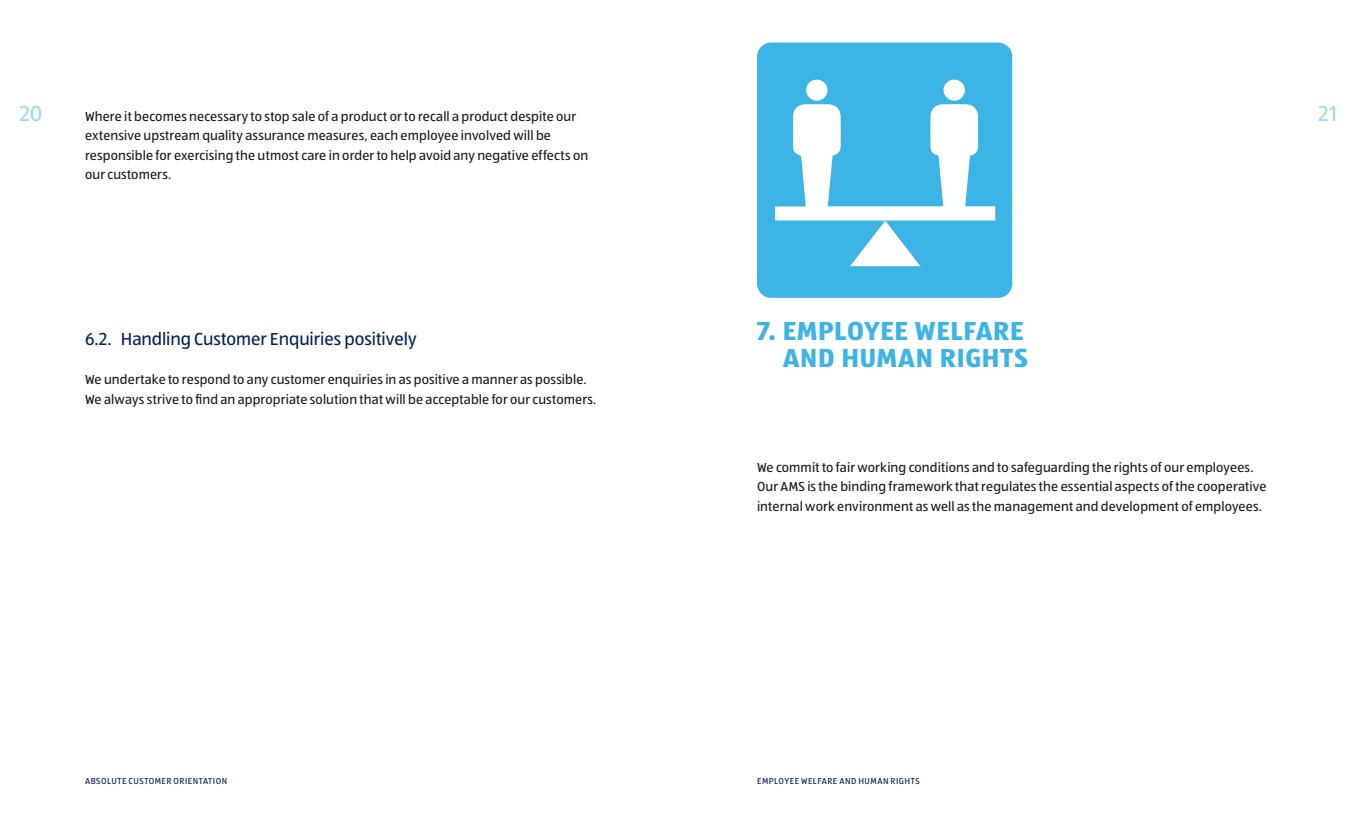
<style>
.page{position:relative;width:1361px;height:817px;background:#fff}
.page>*{position:absolute;margin:0;border:0;box-sizing:border-box;transform-origin:0 0}
.t1{font:700 27px/27px "ALDISUEDOT";letter-spacing:.025em;color:#3cb4e5;text-align:right}
.t2{font:22.5px "ALDISUEDOT";color:#9dd9f2}
.t3{font:18px "ALDISUEDOT";letter-spacing:-.005em;color:#00205c}
.t4{font:13.5px/19.5px "ALDISUEDOT";letter-spacing:.01em;color:#1a171c}
.t5{font:9px "ALDISUEDOT";letter-spacing:.05em;color:#00205c}
</style>
<div class="page">
<div style="left:757px;top:43px;width:255px;height:255px;background:#3cb4e5;border-radius:14px"></div>
<svg style="left:775px;top:104px;width:220px;height:162px"></svg>
<div style="left:806px;top:80px;width:21px;height:21px;background:#fff;border-radius:50%"></div>
<div style="left:943px;top:80px;width:22px;height:21px;background:#fff;border-radius:50%"></div>
<h2 class="t2" style="left:20px;top:98px;width:24px">20</h2>
<p class="t4" style="left:85px;top:106px;width:505px">Where it becomes necessary to stop sale of a product or to recall a product despite our extensive upstream quality assurance measures, each employee involved will be responsible for exercising the utmost care in order to help avoid any negative effects on our customers.</p>
<h3 class="t3" style="left:85px;top:327px;width:333px">6.2. Handling Customer Enquiries positively</h3>
<p class="t4" style="left:85px;top:369px;width:513px">We undertake to respond to any customer enquiries in as positive a manner as possible.<br>We always strive to find an appropriate solution that will be acceptable for our customers.</p>
<p class="t5" style="left:85px;top:775px;width:144px">ABSOLUTE CUSTOMER ORIENTATION</p>
<h2 class="t2" style="left:1318px;top:98px;width:20px">21</h2>
<h1 class="t1" style="left:757px;top:316px;width:272px">7. EMPLOYEE WELFARE<br>AND HUMAN RIGHTS</h1>
<p class="t4" style="left:757px;top:457px;width:511px">We commit to fair working conditions and to safeguarding the rights of our employees.<br>Our AMS is the binding framework that regulates the essential aspects of the cooperative internal work environment as well as the management and development of employees.</p>
<p class="t5" style="left:757px;top:775px;width:164px">EMPLOYEE WELFARE AND HUMAN RIGHTS</p>
</div>
